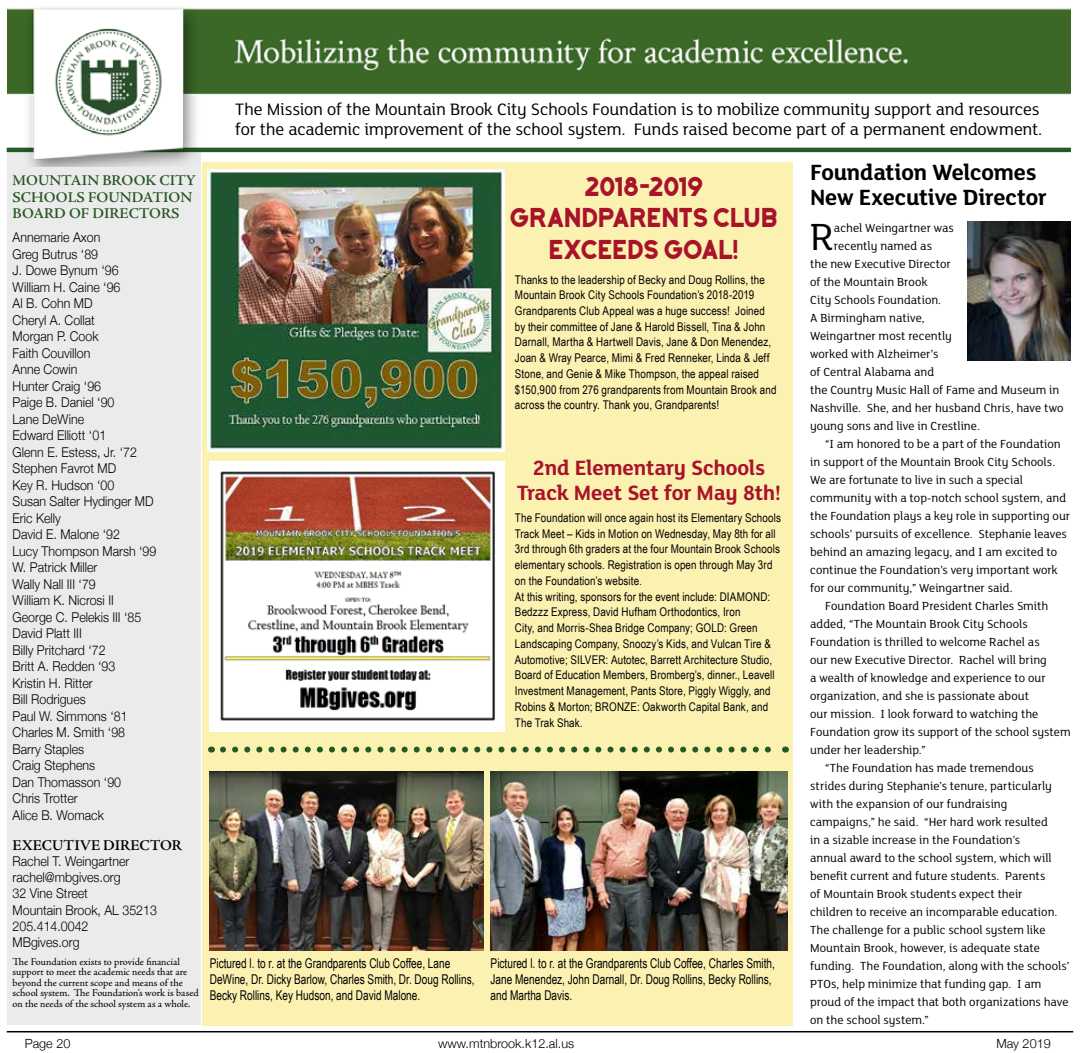
<style>
.page{position:relative;width:1080px;height:1053px;background:#fff}
.page>*{position:absolute;margin:0;border:0;box-sizing:border-box;transform-origin:0 0}
.t1{font:41.25px "FS Lola";color:#000}
.t2{font:25.5px/31.5px "Falco Black";letter-spacing:-.005em;color:#a9132a;text-align:center;scale:.92 1}
.t3{font:700 24px/24.8px "FS Lola";letter-spacing:-.01em;color:#000}
.t4{font:700 22.5px/24.8px "FS Lola";letter-spacing:-.01em;color:#a9132a;text-align:center}
.t5{font:18px/20.2px "FS Lola";letter-spacing:-.015em;color:#000}
.t6{font:600 15px/16.5px "Adobe Jenson Pro";color:#275924}
.t7{font:600 15px "Adobe Jenson Pro";color:#000}
.t8{font:300 13.5px/16.5px "Helvetica Neue";color:#000;scale:.92 1}
.t9{font:13.5px/15.9px "Arial Narrow";color:#000;scale:.91 1}
.t10{font:12.75px "FS Lola";color:#000}
.t11{font:300 12.6px "Helvetica Neue";color:#000}
.t12{font:12px/15.8px "Arial Narrow";letter-spacing:.01em;color:#000}
.t13{font:10.5px/10.5px "Adobe Jenson Pro";letter-spacing:-.005em;color:#000}
</style>
<div class="page">
<div style="left:7px;top:150px;width:194px;height:875px;background:#ebebeb"></div>
<img style="left:7px;top:7px;width:1064px;height:160px">
<hr style="left:7px;top:1031px;width:1066px;height:1px;background:#000">
<div style="left:202px;top:162px;width:592px;height:863px;background:#fbf2b2"></div>
<img style="left:208px;top:170px;width:297px;height:281px">
<img style="left:967px;top:222px;width:104px;height:139px">
<div style="left:210px;top:461px;width:295px;height:271px;background:#fff"></div>
<img style="left:220px;top:471px;width:275px;height:250px">
<svg style="left:223px;top:747px;width:548px;height:6px"></svg>
<img style="left:210px;top:772px;width:274px;height:179px">
<img style="left:491px;top:772px;width:297px;height:179px">
<p class="t6" style="left:13px;top:173px;width:185px">MOUNTAIN BROOK CITY<br>SCHOOLS FOUNDATION<br>BOARD OF DIRECTORS</p>
<p class="t8" style="left:13px;top:228px;width:158px">Annemarie Axon<br>Greg Butrus ‘89<br>J. Dowe Bynum ‘96<br>William H. Caine ‘96<br>Al B. Cohn MD<br>Cheryl A. Collat<br>Morgan P. Cook<br>Faith Couvillon<br>Anne Cowin<br>Hunter Craig ‘96<br>Paige B. Daniel ‘90<br>Lane DeWine<br>Edward Elliott ‘01<br>Glenn E. Estess, Jr. ‘72<br>Stephen Favrot MD<br>Key R. Hudson ‘00<br>Susan Salter Hydinger MD<br>Eric Kelly<br>David E. Malone ‘92<br>Lucy Thompson Marsh ‘99<br>W. Patrick Miller<br>Wally Nall III ‘79<br>William K. Nicrosi II<br>George C. Pelekis III ‘85<br>David Platt III<br>Billy Pritchard ‘72<br>Britt A. Redden ‘93<br>Kristin H. Ritter<br>Bill Rodrigues<br>Paul W. Simmons ‘81<br>Charles M. Smith ‘98<br>Barry Staples<br>Craig Stephens<br>Dan Thomasson ‘90<br>Chris Trotter<br>Alice B. Womack</p>
<p class="t7" style="left:13px;top:837px;width:171px">EXECUTIVE DIRECTOR</p>
<p class="t8" style="left:13px;top:852px;width:158px">Rachel T. Weingartner rachel@mbgives.org<br>32 Vine Street<br>Mountain Brook, AL 35213<br>205.414.0042<br>MBgives.org</p>
<p class="t13" style="left:13px;top:957px;width:188px">The Foundation exists to provide financial support to meet the academic needs that are beyond the current scope and means of the school system. The Foundation’s work is based on the needs of the school system as a whole.</p>
<h3 class="t5" style="left:235px;top:98px;width:809px">The Mission of the Mountain Brook City Schools Foundation is to mobilize community support and resources for the academic improvement of the school system. Funds raised become part of a permanent endowment.</h3>
<h2 class="t2" style="left:510px;top:171px;width:292px">2018-2019<br>GRANDPARENTS CLUB<br>EXCEEDS GOAL!</h2>
<p class="t12" style="left:515px;top:271px;width:263px">Thanks to the leadership of Becky and Doug Rollins, the Mountain Brook City Schools Foundation’s 2018-2019<br>Grandparents Club Appeal was a huge success! Joined by their committee of Jane &amp; Harold Bissell, Tina &amp; John Darnall, Martha &amp; Hartwell Davis, Jane &amp; Don Menendez, Joan &amp; Wray Pearce, Mimi &amp; Fred Renneker, Linda &amp; Jeff Stone, and Genie &amp; Mike Thompson, the appeal raised $150,900 from 276 grandparents from Mountain Brook and across the country. Thank you, Grandparents!</p>
<h3 class="t3" style="left:810px;top:159px;width:238px">Foundation Welcomes<br>New Executive Director</h3>
<h1 class="t1" style="left:810px;top:209px;width:25px">R</h1>
<p class="t10" style="left:834px;top:219px;width:122px">achel Weingartner was</p>
<p class="t10" style="left:834px;top:237px;width:100px">recently named as</p>
<p class="t10" style="left:810px;top:255px;width:142px">the new Executive Director</p>
<p class="t10" style="left:810px;top:273px;width:119px">of the Mountain Brook</p>
<p class="t10" style="left:810px;top:291px;width:133px">City Schools Foundation.</p>
<p class="t10" style="left:810px;top:309px;width:116px">A Birmingham native,</p>
<p class="t10" style="left:810px;top:327px;width:143px">Weingartner most recently</p>
<p class="t10" style="left:810px;top:345px;width:130px">worked with Alzheimer’s</p>
<p class="t10" style="left:810px;top:363px;width:126px">of Central Alabama and</p>
<p class="t10" style="left:810px;top:381px;width:251px">the Country Music Hall of Fame and Museum in</p>
<p class="t10" style="left:810px;top:399px;width:255px">Nashville. She, and her husband Chris, have two</p>
<p class="t10" style="left:810px;top:417px;width:171px">young sons and live in Crestline.</p>
<p class="t10" style="left:825px;top:435px;width:237px">“I am honored to be a part of the Foundation</p>
<p class="t10" style="left:810px;top:453px;width:247px">in support of the Mountain Brook City Schools.</p>
<p class="t10" style="left:810px;top:471px;width:215px">We are fortunate to live in such a special</p>
<p class="t10" style="left:810px;top:489px;width:258px">community with a top-notch school system, and</p>
<p class="t10" style="left:810px;top:507px;width:262px">the Foundation plays a key role in supporting our</p>
<p class="t10" style="left:810px;top:525px;width:258px">schools’ pursuits of excellence. Stephanie leaves</p>
<p class="t10" style="left:810px;top:543px;width:249px">behind an amazing legacy, and I am excited to</p>
<p class="t10" style="left:810px;top:561px;width:249px">continue the Foundation’s very important work</p>
<p class="t10" style="left:810px;top:579px;width:204px">for our community,” Weingartner said.</p>
<p class="t10" style="left:825px;top:597px;width:225px">Foundation Board President Charles Smith</p>
<p class="t10" style="left:810px;top:615px;width:219px">added, “The Mountain Brook City Schools</p>
<p class="t10" style="left:810px;top:633px;width:231px">Foundation is thrilled to welcome Rachel as</p>
<p class="t10" style="left:810px;top:651px;width:238px">our new Executive Director. Rachel will bring</p>
<p class="t10" style="left:810px;top:669px;width:237px">a wealth of knowledge and experience to our</p>
<p class="t10" style="left:810px;top:687px;width:220px">organization, and she is passionate about</p>
<p class="t10" style="left:810px;top:705px;width:230px">our mission. I look forward to watching the</p>
<p class="t10" style="left:810px;top:723px;width:262px">Foundation grow its support of the school system</p>
<p class="t10" style="left:810px;top:741px;width:117px">under her leadership.”</p>
<p class="t10" style="left:825px;top:759px;width:210px">“The Foundation has made tremendous</p>
<p class="t10" style="left:810px;top:777px;width:243px">strides during Stephanie’s tenure, particularly</p>
<p class="t10" style="left:810px;top:795px;width:199px">with the expansion of our fundraising</p>
<p class="t10" style="left:810px;top:813px;width:239px">campaigns,” he said. “Her hard work resulted</p>
<p class="t10" style="left:810px;top:831px;width:212px">in a sizable increase in the Foundation’s</p>
<p class="t10" style="left:810px;top:849px;width:243px">annual award to the school system, which will</p>
<p class="t10" style="left:810px;top:867px;width:237px">benefit current and future students. Parents</p>
<p class="t10" style="left:810px;top:885px;width:214px">of Mountain Brook students expect their</p>
<p class="t10" style="left:810px;top:903px;width:249px">children to receive an incomparable education.</p>
<p class="t10" style="left:810px;top:921px;width:237px">The challenge for a public school system like</p>
<p class="t10" style="left:810px;top:939px;width:231px">Mountain Brook, however, is adequate state</p>
<p class="t10" style="left:810px;top:957px;width:261px">funding. The Foundation, along with the schools’</p>
<p class="t10" style="left:810px;top:975px;width:233px">PTOs, help minimize that funding gap. I am</p>
<p class="t10" style="left:810px;top:993px;width:260px">proud of the impact that both organizations have</p>
<p class="t10" style="left:810px;top:1011px;width:120px">on the school system.”</p>
<h3 class="t4" style="left:517px;top:454px;width:266px">2nd Elementary Schools<br>Track Meet Set for May 8th!</h3>
<p class="t12" style="left:515px;top:509px;width:268px">The Foundation will once again host its Elementary Schools Track Meet – Kids in Motion on Wednesday, May 8th for all 3rd through 6th graders at the four Mountain Brook Schools elementary schools. Registration is open through May 3rd on the Foundation’s website.<br>At this writing, sponsors for the event include: DIAMOND:<br>Bedzzz Express, David Hufham Orthodontics, Iron<br>City, and Morris-Shea Bridge Company; GOLD: Green Landscaping Company, Snoozy’s Kids, and Vulcan Tire &amp; Automotive; SILVER: Autotec, Barrett Architecture Studio, Board of Education Members, Bromberg’s, dinner., Leavell Investment Management, Pants Store, Piggly Wiggly, and Robins &amp; Morton; BRONZE: Oakworth Capital Bank, and The Trak Shak.</p>
<p class="t9" style="left:210px;top:955px;width:292px">Pictured l. to r. at the Grandparents Club Coffee, Lane<br>DeWine, Dr. Dicky Barlow, Charles Smith, Dr. Doug Rollins,<br>Becky Rollins, Key Hudson, and David Malone.</p>
<p class="t9" style="left:491px;top:955px;width:314px">Pictured l. to r. at the Grandparents Club Coffee, Charles Smith,<br>Jane Menendez, John Darnall, Dr. Doug Rollins, Becky Rollins, and Martha Davis.</p>
<p class="t11" style="left:25px;top:1034px;width:47px">Page 20</p>
<p class="t11" style="left:438px;top:1034px;width:137px">www.mtnbrook.k12.al.us</p>
<p class="t11" style="left:996px;top:1034px;width:56px">May 2019</p>
</div>
